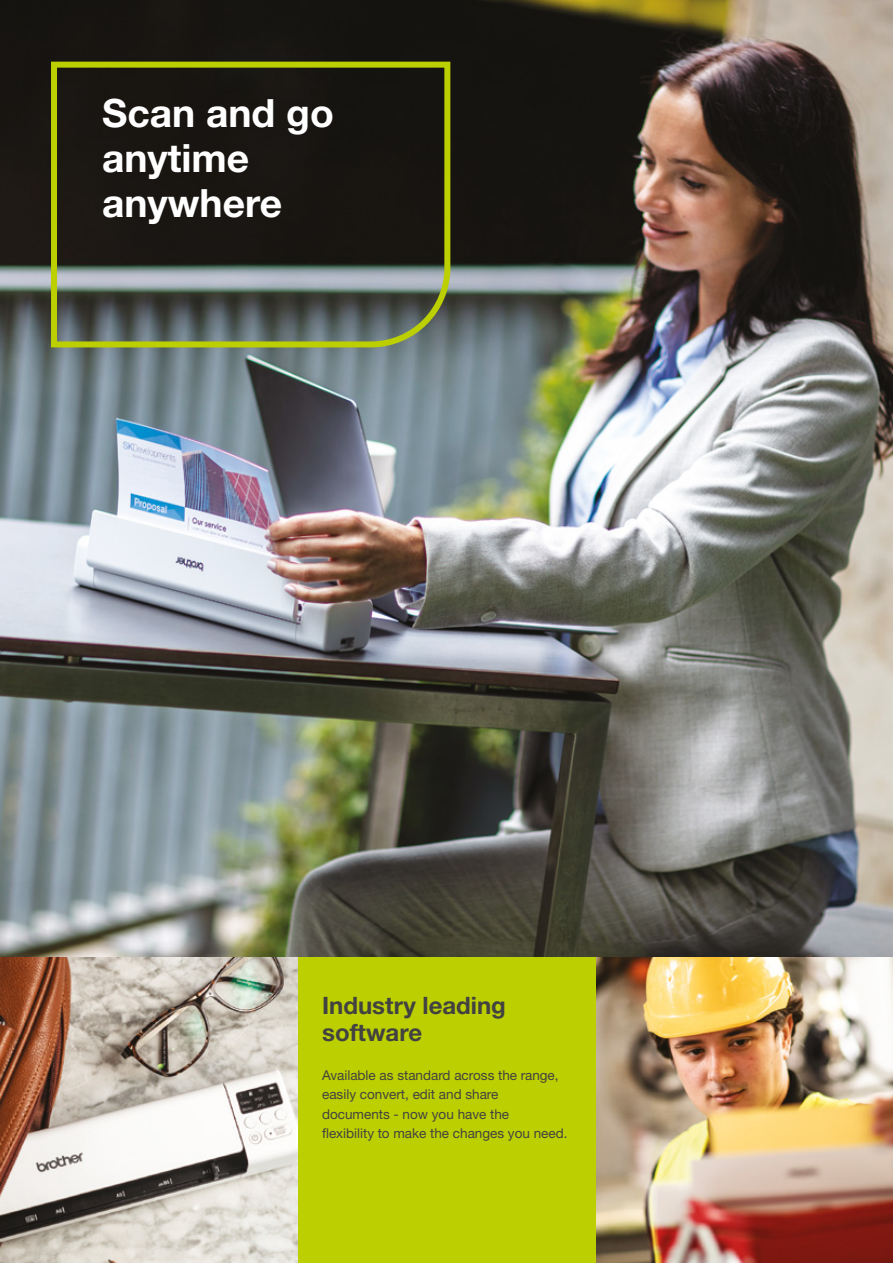
<style>
.page{position:relative;width:893px;height:1263px;background:#fff}
.page>*{position:absolute;margin:0;border:0;box-sizing:border-box;transform-origin:0 0}
.t1{font:700 39px/45px "Helvetica Neue LTW1 G";color:#fff}
.t2{font:700 24px/27px "Helvetica Neue LTW1 G";color:#424241}
.t3{font:13.5px/19.5px "Helvetica Neue LTW1 G";color:#424241}
</style>
<div class="page">
<img style="left:0;top:0;width:893px;height:957px">
<img style="left:0;top:957px;width:298px;height:306px">
<svg style="left:48px;top:59px;width:405px;height:291px;background:#383929"></svg>
<img style="left:595px;top:957px;width:298px;height:306px">
<div style="left:298px;top:957px;width:297px;height:306px;background:#bccf00"></div>
<h1 class="t1" style="left:102px;top:90px;width:233px">Scan and go anytime anywhere</h1>
<h2 class="t2" style="left:322px;top:991px;width:185px">Industry leading software</h2>
<p class="t3" style="left:322px;top:1065px;width:247px">Available as standard across the range, easily convert, edit and share documents - now you have the<br>flexibility to make the changes you need.</p>
</div>
